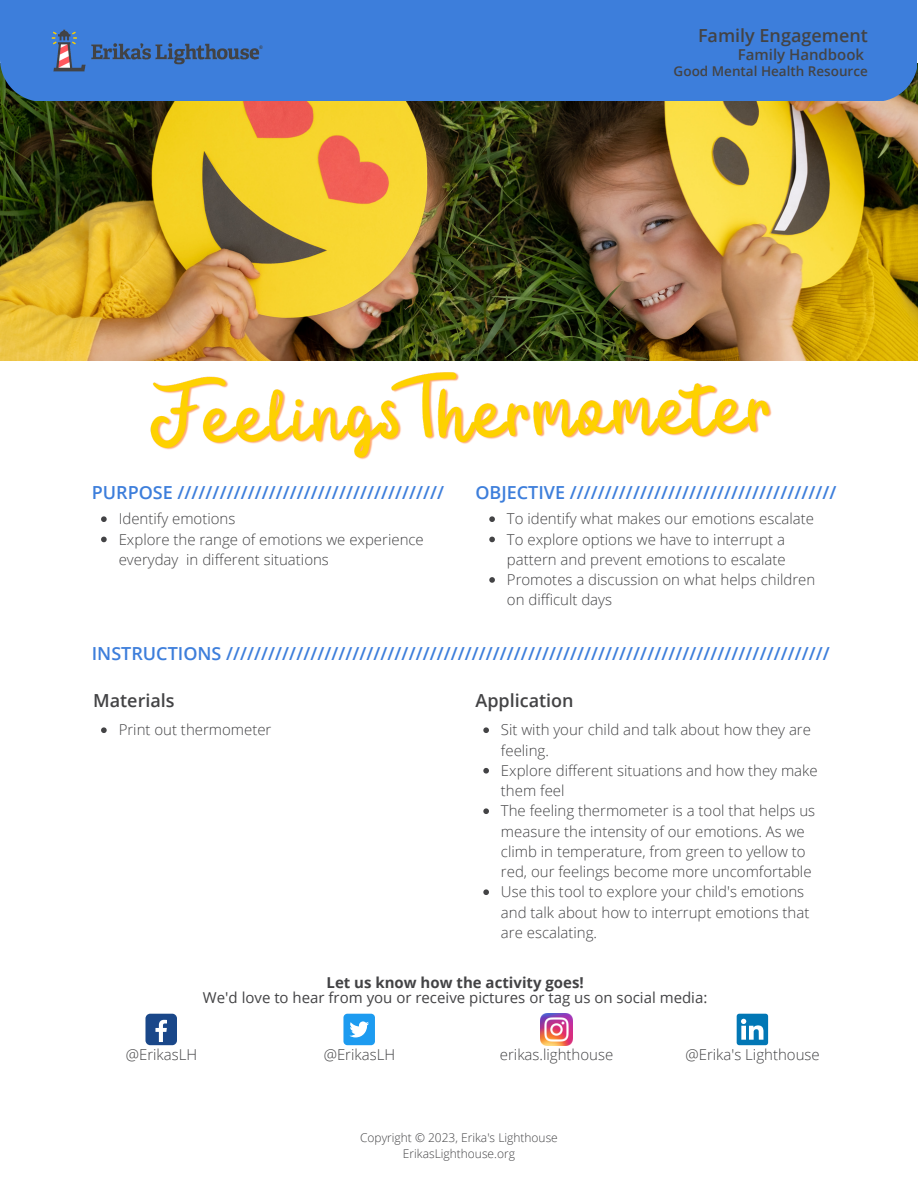
<style>
.page{position:relative;width:918px;height:1188px;background:#fff}
.page>*{position:absolute;margin:0;border:0;box-sizing:border-box;transform-origin:0 0}
.t1{font:600 18px "Open Sans";color:#3d7edb}
.t2{font:600 18px "Open Sans";color:#434345}
.t3{font:300 15px/20.2px "Open Sans";color:#434345}
.t4{font:15px "Open Sans";color:#434345}
.t5{font:700 15px "Open Sans";color:#434345}
.t6{font:600 15px "Open Sans";color:#434345}
.t7{font:600 13.5px "Open Sans";color:#434345}
.t8{font:300 12px/15.8px "Open Sans";color:#434345;text-align:center}
</style>
<div class="page">
<img style="left:0;top:63px;width:918px;height:297px">
<div style="left:0;top:0;width:917px;height:101px;background:#3d7edb"></div>
<img style="left:51px;top:29px;width:212px;height:43px">
<div style="left:145px;top:1014px;width:32px;height:31px;background:#1a4789;border-radius:5px"></div>
<svg style="left:155px;top:1020px;width:12px;height:22px"></svg>
<div style="left:343px;top:1014px;width:32px;height:31px;background:#1d9bf0;border-radius:4px"></div>
<svg style="left:349px;top:1021px;width:20px;height:16px"></svg>
<img style="left:541px;top:1014px;width:31px;height:31px">
<svg style="left:737px;top:1014px;width:31px;height:31px"></svg>
<svg style="left:101px;top:727px;width:6px;height:6px"></svg>
<svg style="left:483px;top:727px;width:6px;height:6px"></svg>
<svg style="left:483px;top:768px;width:6px;height:6px"></svg>
<svg style="left:483px;top:808px;width:6px;height:6px"></svg>
<svg style="left:483px;top:889px;width:6px;height:6px"></svg>
<svg style="left:101px;top:516px;width:6px;height:6px"></svg>
<svg style="left:101px;top:537px;width:6px;height:5px"></svg>
<svg style="left:489px;top:516px;width:6px;height:6px"></svg>
<svg style="left:489px;top:537px;width:6px;height:5px"></svg>
<svg style="left:489px;top:577px;width:6px;height:6px"></svg>
<img style="left:148px;top:351px;width:631px;height:109px">
<p class="t2" style="left:698px;top:23px;width:171px">Family Engagement</p>
<p class="t6" style="left:738px;top:44px;width:128px">Family Handbook</p>
<p class="t7" style="left:674px;top:61px;width:196px">Good Mental Health Resource</p>
<p class="t1" style="left:92px;top:480px;width:354px">PURPOSE //////////////////////////////////////</p>
<p class="t3" style="left:119px;top:508px;width:307px">Identify emotions<br>Explore the range of emotions we experience everyday in different situations</p>
<p class="t1" style="left:475px;top:480px;width:362px">OBJECTIVE //////////////////////////////////////</p>
<p class="t3" style="left:507px;top:508px;width:310px">To identify what makes our emotions escalate To explore options we have to interrupt a pattern and prevent emotions to escalate Promotes a discussion on what helps children on difficult days</p>
<p class="t1" style="left:92px;top:640px;width:740px">INSTRUCTIONS //////////////////////////////////////////////////////////////////////////////////////</p>
<p class="t2" style="left:93px;top:688px;width:83px">Materials</p>
<p class="t3" style="left:119px;top:719px;width:154px">Print out thermometer</p>
<p class="t2" style="left:475px;top:688px;width:100px">Application</p>
<p class="t3" style="left:501px;top:719px;width:318px">Sit with your child and talk about how they are feeling.<br>Explore different situations and how they make them feel<br>The feeling thermometer is a tool that helps us measure the intensity of our emotions. As we climb in temperature, from green to yellow to red, our feelings become more uncomfortable Use this tool to explore your child's emotions and talk about how to interrupt emotions that are escalating.</p>
<p class="t5" style="left:327px;top:972px;width:259px">Let us know how the activity goes!</p>
<p class="t4" style="left:203px;top:987px;width:506px">We'd love to hear from you or receive pictures or tag us on social media:</p>
<p class="t3" style="left:126px;top:1044px;width:73px">@ErikasLH</p>
<p class="t3" style="left:324px;top:1044px;width:73px">@ErikasLH</p>
<p class="t3" style="left:500px;top:1044px;width:115px">erikas.lighthouse</p>
<p class="t3" style="left:686px;top:1044px;width:136px">@Erika's Lighthouse</p>
<p class="t8" style="left:360px;top:1129px;width:199px">Copyright © 2023, Erika's Lighthouse<br>ErikasLighthouse.org</p>
</div>
